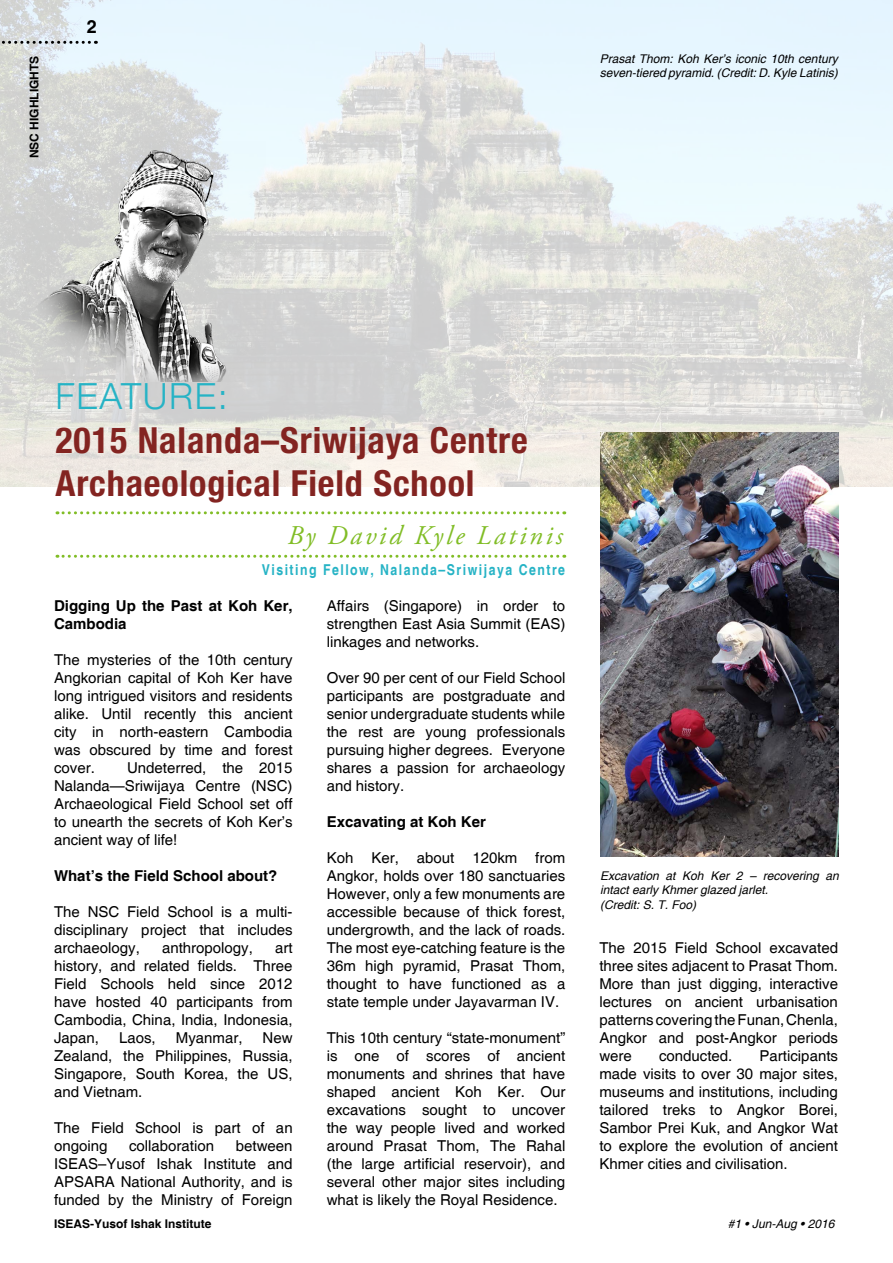
<style>
.page{position:relative;width:893px;height:1263px;background:#fff}
.page>*{position:absolute;margin:0;border:0;box-sizing:border-box;transform-origin:0 0}
.t1{font:700 condensed 36px/43.2px "Helvetica Neue LT Std";letter-spacing:.025em;color:#832421}
.t2{font:300 36px "Helvetica Neue";letter-spacing:.045em;color:#26b3c5}
.t3{font:italic 27px "Adobe Garamond Pro";letter-spacing:.1em;color:#81bd26}
.t4{font:700 18px "Helvetica";color:#000}
.t5{font:15px/18px "Helvetica";color:#000;text-align:justify}
.t6{font:700 15px/18px "Helvetica";color:#000}
.t7{font:700 condensed 15px "Helvetica";letter-spacing:.1em;color:#26b3c5}
.t8{font:italic 12px/14.4px "Helvetica";color:#000}
.t9{font:700 12px "Helvetica";color:#000}
</style>
<div class="page">
<img style="left:0;top:0;width:893px;height:486px">
<img style="left:22px;top:141px;width:243px;height:240px">
<img style="left:600px;top:432px;width:238px;height:424px">
<svg style="left:0;top:41px;width:89px;height:3px"></svg>
<svg style="left:57px;top:511px;width:508px;height:3px"></svg>
<svg style="left:57px;top:555px;width:508px;height:3px"></svg>
<p class="t9" style="left:27px;top:158px;width:104px;rotate:-90deg">NSC HIGHLIGHTS</p>
<p class="t4" style="left:87px;top:16px;width:12px">2</p>
<p class="t8" style="left:600px;top:52px;width:239px">Prasat Thom: Koh Ker’s iconic 10th century seven-tiered pyramid. (Credit: D. Kyle Latinis)</p>
<h1 class="t2" style="left:55px;top:375px;width:174px">FEATURE:</h1>
<h1 class="t1" style="left:55px;top:418px;width:474px">2015 Nalanda–Sriwijaya Centre<br>Archaeological Field School</h1>
<h2 class="t3" style="left:288px;top:519px;width:277px">By David Kyle Latinis</h2>
<p class="t7" style="left:262px;top:561px;width:305px">Visiting Fellow, Nalanda–Sriwijaya Centre</p>
<p class="t6" style="left:54px;top:598px;width:240px">Digging Up the Past at Koh Ker,<br>Cambodia</p>
<p class="t5" style="left:54px;top:651px;width:240px">The mysteries of the 10th century Angkorian capital of Koh Ker have long intrigued visitors and residents alike. Until recently this ancient city in north-eastern Cambodia was obscured by time and forest cover.</p>
<p class="t5" style="left:54px;top:759px;width:240px;text-indent:73px">Undeterred, the 2015<br>Nalanda—Sriwijaya Centre (NSC)<br>Archaeological Field School set off to unearth the secrets of Koh Ker’s ancient way of life!</p>
<p class="t6" style="left:54px;top:868px;width:225px">What’s the Field School about?</p>
<p class="t5" style="left:54px;top:903px;width:240px">The NSC Field School is a multi&shy;disciplinary project that includes archaeology,</p>
<p class="t5" style="left:162px;top:939px;width:92px">anthropology,</p>
<p class="t5" style="left:54px;top:939px;width:240px;text-indent:221px">art history, and related fields. Three Field Schools held since 2012 have hosted 40 participants from Cambodia, China, India, Indonesia, Japan,</p>
<p class="t5" style="left:54px;top:1029px;width:240px;text-indent:209px">New Zealand, the Philippines, Russia, Singapore, South Korea, the US, and Vietnam.</p>
<p class="t5" style="left:54px;top:1119px;width:240px">The Field School is part of an ongoing</p>
<p class="t5" style="left:119px;top:1029px;width:38px">Laos,</p>
<p class="t5" style="left:176px;top:1029px;width:68px">Myanmar,</p>
<p class="t5" style="left:54px;top:1137px;width:240px;text-indent:182px">between ISEAS–Yusof Ishak Institute and APSARA National Authority, and is funded by the Ministry of Foreign</p>
<p class="t5" style="left:129px;top:1137px;width:87px">collaboration</p>
<p class="t5" style="left:327px;top:597px;width:240px">Affairs (Singapore) in order to strengthen East Asia Summit (EAS) linkages and networks.</p>
<p class="t5" style="left:327px;top:669px;width:240px">Over 90 per cent of our Field School participants are postgraduate and senior undergraduate students while the rest are young professionals pursuing higher degrees. Everyone shares a passion for archaeology and history.</p>
<p class="t6" style="left:327px;top:814px;width:161px">Excavating at Koh Ker</p>
<p class="t5" style="left:327px;top:849px;width:240px">Koh Ker, about 120km from Angkor, holds over 180 sanctuaries However, only a few monuments are accessible because of thick forest, undergrowth, and the lack of roads.<br>The most eye-catching feature is the 36m high pyramid, Prasat Thom, thought to have functioned as a state temple under Jayavarman IV.</p>
<p class="t5" style="left:327px;top:1029px;width:240px">This 10th century “state-monument” is one of scores of ancient monuments and shrines that have shaped ancient Koh Ker. Our excavations sought to uncover the way people lived and worked around Prasat Thom, The Rahal (the large artificial reservoir), and several other major sites including what is likely the Royal Residence.</p>
<p class="t8" style="left:600px;top:869px;width:240px">Excavation at Koh Ker 2 – recovering an intact early Khmer glazed jarlet.<br>(Credit: S. T. Foo)</p>
<p class="t5" style="left:599px;top:939px;width:240px">The 2015 Field School excavated three sites adjacent to Prasat Thom.<br>More than just digging, interactive lectures on ancient urbanisation patterns covering the Funan, Chenla, Angkor and post-Angkor periods were</p>
<p class="t5" style="left:599px;top:1047px;width:240px;text-indent:160px">Participants made visits to over 30 major sites, museums and institutions, including tailored treks to Angkor Borei, Sambor Prei Kuk, and Angkor Wat to explore the evolution of ancient Khmer cities and civilisation.</p>
<p class="t5" style="left:659px;top:1047px;width:75px">conducted.</p>
<p class="t9" style="left:54px;top:1217px;width:159px">ISEAS-Yusof Ishak Institute</p>
<p class="t8" style="left:728px;top:1217px;width:108px">#1 • Jun-Aug • 2016</p>
</div>
